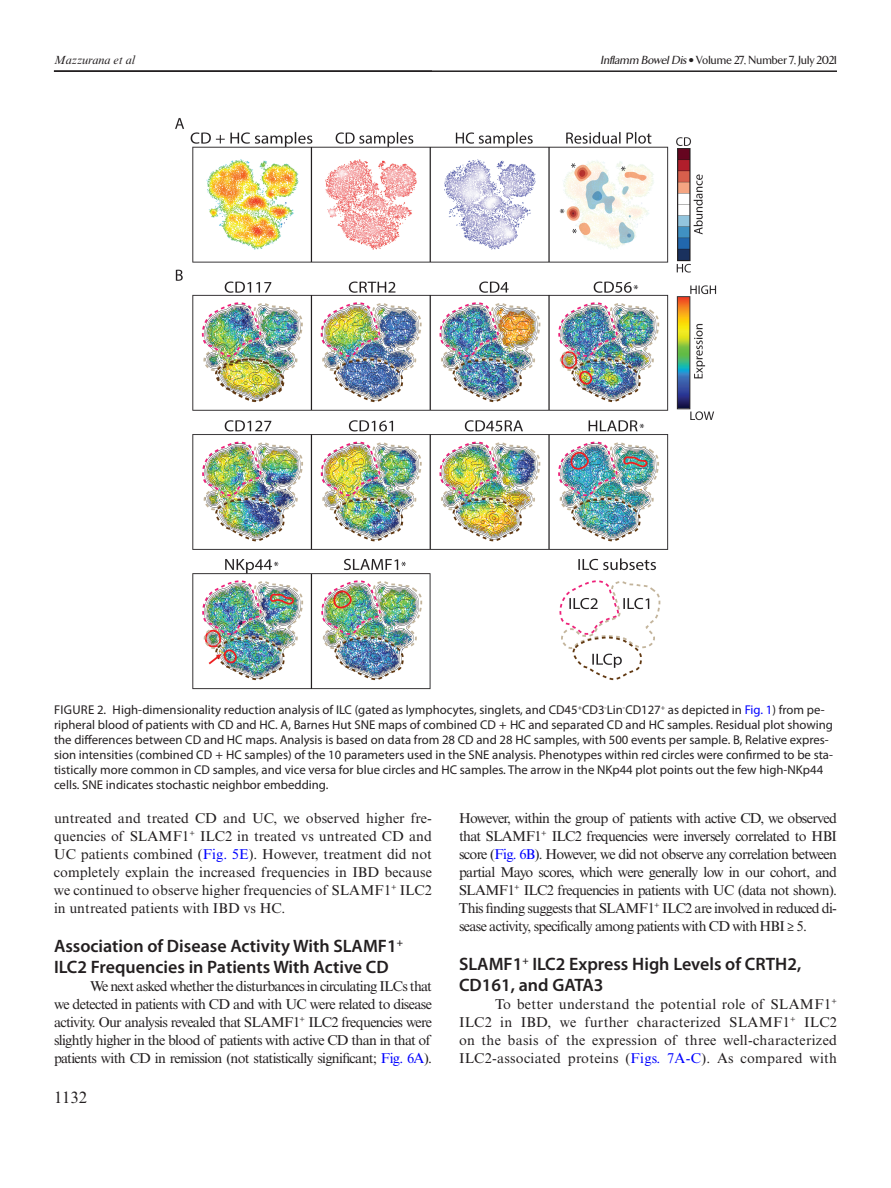
<style>
.page{position:relative;width:891px;height:1188px;background:#fff}
.page>*{position:absolute;margin:0;border:0;box-sizing:border-box;transform-origin:0 0}
.t1{font:600 18px/21px "Myriad Pro";color:#231f20}
.t2{font:16.5px "Times New Roman MT Std";color:#231f20}
.t3{font:14.25px/18px "Times New Roman MT Std";letter-spacing:-.035em;color:#231f20;text-align:justify}
.t4{font:12.75px/15px "Myriad Pro";color:#231f20}
.t5{font:500 12px "TF Arrow";color:#231f20}
.t6{font:italic 12px "Times New Roman MT Std";color:#231f20}
.s1{font-style:italic}
.s2{color:#00f}
</style>
<div class="page">
<hr style="left:54px;top:70px;width:783px;height:2px;background:#231f20">
<img style="left:175px;top:118px;width:541px;height:572px">
<p class="t6" style="left:54px;top:54px;width:83px">Mazzurana et al</p>
<p class="t5" style="left:601px;top:54px;width:238px"><span class="s1">Inflamm BowelDis</span>• Volume 27, Number 7, July 2021</p>
<p class="t4" style="left:54px;top:702px;width:781px">FIGURE 2. High-dimensionality reduction analysis of ILC (gated as lymphocytes, singlets, and CD45<sup>+</sup>CD3<sup>-</sup>Lin<sup>-</sup>CD127<sup>+</sup> as depicted in <span class="s2">Fig. 1</span>) from pe&shy;ripheral blood of patients with CD and HC. A, Barnes Hut SNE maps of combined CD + HC and separated CD and HC samples. Residual plot showing the differences between CD and HC maps. Analysis is based on data from 28 CD and 28 HC samples, with 500 events per sample. B, Relative expres&shy;sion intensities (combined CD + HC samples) of the 10 parameters used in the SNE analysis. Phenotypes within red circles were confirmed to be sta&shy;tistically more common in CD samples, and vice versa for blue circles and HC samples. The arrow in the NKp44 plot points out the few high-NKp44 cells. SNE indicates stochastic neighbor embedding.</p>
<p class="t3" style="left:54px;top:809px;width:380px">untreated and treated CD and UC, we observed higher fre&shy;quencies of SLAMF1<sup>+</sup> ILC2 in treated vs untreated CD and UC patients combined (<span class="s2">Fig. 5E</span>). However, treatment did not completely explain the increased frequencies in IBD because we continued to observe higher frequencies of SLAMF1<sup>+</sup> ILC2 in untreated patients with IBD vs HC.</p>
<p class="t1" style="left:54px;top:935px;width:350px">Association of Disease Activity With SLAMF1<sup>+<br></sup>ILC2 Frequencies in Patients With Active CD</p>
<p class="t3" style="left:54px;top:977px;width:380px;text-indent:36px">We next asked whether the disturbances in circulating ILCs that we detected in patients with CD and with UC were related to disease activity. Our analysis revealed that SLAMF1<sup>+</sup> ILC2 frequencies were slightly higher in the blood of patients with active CD than in that of patients with CD in remission (not statistically significant; <span class="s2">Fig. 6A</span>).</p>
<p class="t2" style="left:54px;top:1088px;width:34px">1132</p>
<p class="t3" style="left:459px;top:809px;width:380px">However, within the group of patients with active CD, we observed that SLAMF1<sup>+</sup> ILC2 frequencies were inversely correlated to HBI score (<span class="s2">Fig. 6B</span>). However, we did not observe any correlation between partial Mayo scores, which were generally low in our cohort, and SLAMF1<sup>+</sup> ILC2 frequencies in patients with UC (data not shown).<br>This finding suggests that SLAMF1<sup>+</sup> ILC2 are involved in reduced di&shy;sease activity, specifically among patients with CD with HBI ≥ 5.</p>
<p class="t1" style="left:459px;top:953px;width:344px">SLAMF1<sup>+</sup> ILC2 Express High Levels of CRTH2,<br>CD161, and GATA3</p>
<p class="t3" style="left:459px;top:995px;width:380px;text-indent:36px">To better understand the potential role of SLAMF1<sup>+ </sup>ILC2 in IBD, we further characterized SLAMF1<sup>+</sup> ILC2 on the basis of the expression of three well-characterized ILC2-associated proteins (<span class="s2">Figs. 7A-C</span>). As compared with</p>
</div>
